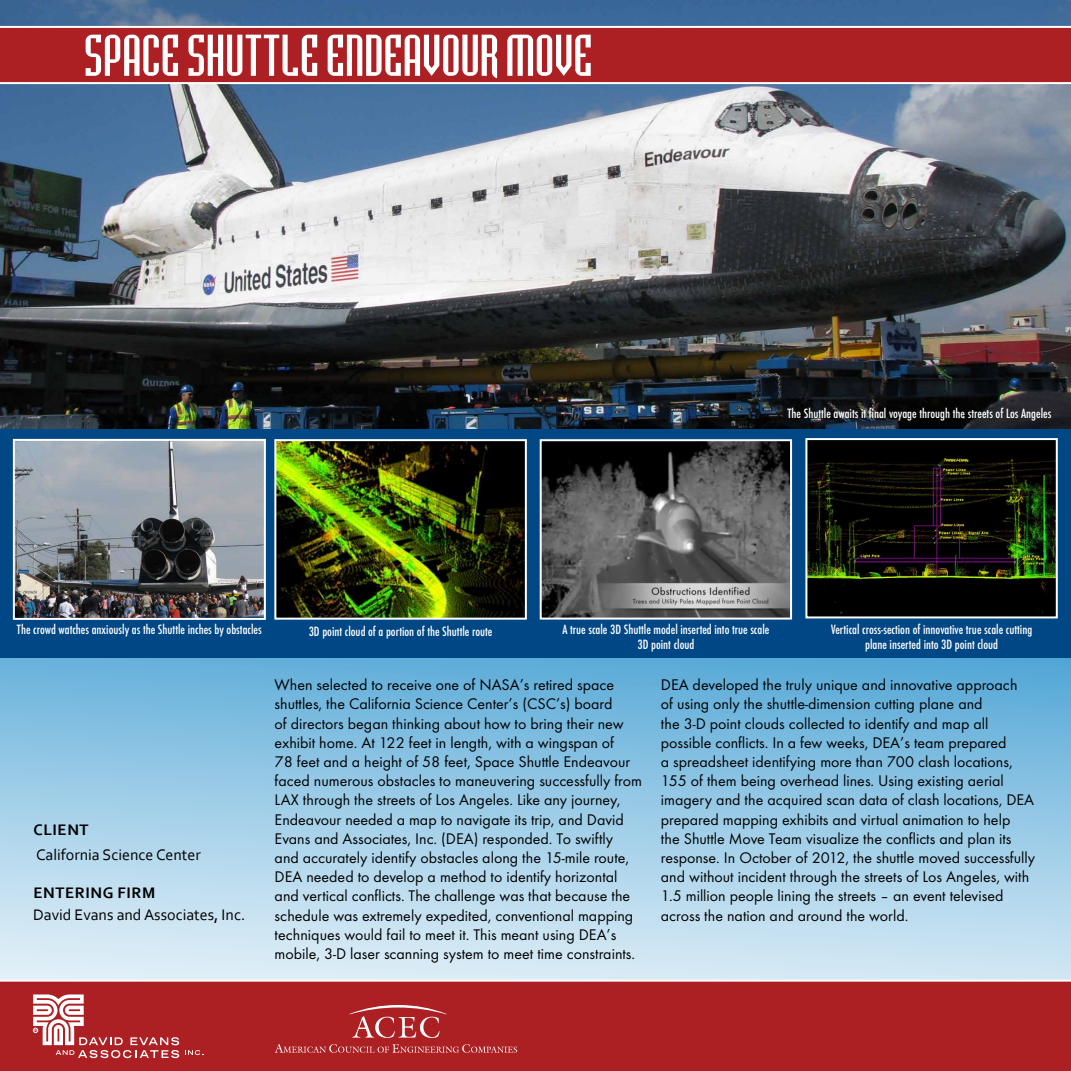
<style>
.page{position:relative;width:1071px;height:1071px;background:#fff}
.page>*{position:absolute;margin:0;border:0;box-sizing:border-box;transform-origin:0 0}
.t1{font:61.7px "Badloc ICG";color:#fff}
.t2{font:16px/19.2px "Function";color:#000}
.t3{font:16px "Corbel";color:#000}
.t4{font:700 16px "Corbel";letter-spacing:.04em;color:#000}
.t5{font:14px/15px "Function Cond";color:#fff;text-align:center}
</style>
<div class="page">
<svg style="left:0;top:658px;width:1071px;height:322px;background:#9dcde7"></svg>
<div style="left:0;top:982px;width:1071px;height:89px;background:#ac2024"></div>
<img style="left:0;top:0;width:1071px;height:430px">
<div style="left:0;top:27px;width:1071px;height:55px;background:#ac2024"></div>
<div style="left:0;top:430px;width:1071px;height:228px;background:#004785"></div>
<svg style="left:185px;top:1050px;width:18px;height:5px"></svg>
<svg style="left:33px;top:994px;width:146px;height:64px"></svg>
<img style="left:16px;top:442px;width:247px;height:175px">
<div style="left:13px;top:439px;width:253px;height:181px;border:2px solid #fff"></div>
<img style="left:277px;top:442px;width:247px;height:175px">
<div style="left:274px;top:439px;width:253px;height:181px;border:2px solid #fff"></div>
<img style="left:543px;top:442px;width:246px;height:175px">
<div style="left:540px;top:439px;width:252px;height:181px;border:2px solid #fff"></div>
<img style="left:808px;top:441px;width:247px;height:174px">
<div style="left:805px;top:438px;width:253px;height:180px;border:2px solid #fff"></div>
<svg style="left:349px;top:1005px;width:98px;height:33px"></svg>
<svg style="left:275px;top:1044px;width:242px;height:9px"></svg>
<hr style="left:0;top:26px;width:1071px;height:2px;background:#fff">
<hr style="left:0;top:82px;width:1071px;height:2px;background:#fff">
<h1 class="t1" style="left:84px;top:22px;width:510px">SPACE SHUTTLE ENDEAVOUR MOVE</h1>
<p class="t5" style="left:787px;top:406px;width:265px">The Shuttle awaits it final voyage through the streets of Los Angeles</p>
<p class="t5" style="left:540px;top:620px;width:193px">A true scal 3D Shuttle mod l inserted in o DEA’s</p>
<p class="t5" style="left:17px;top:622px;width:246px">The crowd watches anxiously as the Shuttle inches by obstacles</p>
<p class="t5" style="left:309px;top:624px;width:185px">3D point cloud of a portion of the Shuttle route</p>
<p class="t5" style="left:562px;top:622px;width:209px">A true scale 3D Shuttle model inserted into true scale<br>3D point cloud</p>
<p class="t5" style="left:831px;top:622px;width:203px">Vertical cross-section of innovative true scale cutting plane inserted into 3D point cloud</p>
<p class="t4" style="left:33px;top:820px;width:57px">CLIENT</p>
<p class="t3" style="left:36px;top:845px;width:166px">California Science Center</p>
<p class="t4" style="left:33px;top:883px;width:21px">ENTE</p>
<p class="t4" style="left:75px;top:883px;width:82px">RING FI RM</p>
<p class="t3" style="left:33px;top:905px;width:214px">David Evans and Associates, Inc.</p>
<p class="t2" style="left:275px;top:675px;width:369px">When selected to receive one of NASA’s retired space shuttles, the California Science Center’s (CSC’s) board<br>of directors began thinking about how to bring their new exhibit home. At 122 feet in length, with a wingspan of<br>78 feet and a height of 58 feet, Space Shuttle Endeavour faced numerous obstacles to maneuvering successfully from LAX through the streets of Los Angeles. Like any journey, Endeavour needed a map to navigate its trip, and David Evans and Associates, Inc. (DEA) responded. To swiftly<br>and accurately identify obstacles along the 15-mile route, DEA needed to develop a method to identify horizontal and vertical conflicts. The challenge was that because the schedule was extremely expedited, conventional mapping techniques would fail to meet it. This meant using DEA’s mobile, 3-D laser scanning system to meet time constraints.</p>
<p class="t2" style="left:661px;top:675px;width:376px">DEA developed the truly unique and innovative approach<br>of using only the shuttle-dimension cutting plane and<br>the 3-D point clouds collected to identify and map all possible conflicts. In a few weeks, DEA’s team prepared<br>a spreadsheet identifying more than 700 clash locations, 155 of them being overhead lines. Using existing aerial imagery and the acquired scan data of clash locations, DEA prepared mapping exhibits and virtual animation to help<br>the Shuttle Move Team visualize the conflicts and plan its response. In October of 2012, the shuttle moved successfully and without incident through the streets of Los Angeles, with 1.5 million people lining the streets – an event televised across the nation and around the world.</p>
</div>
